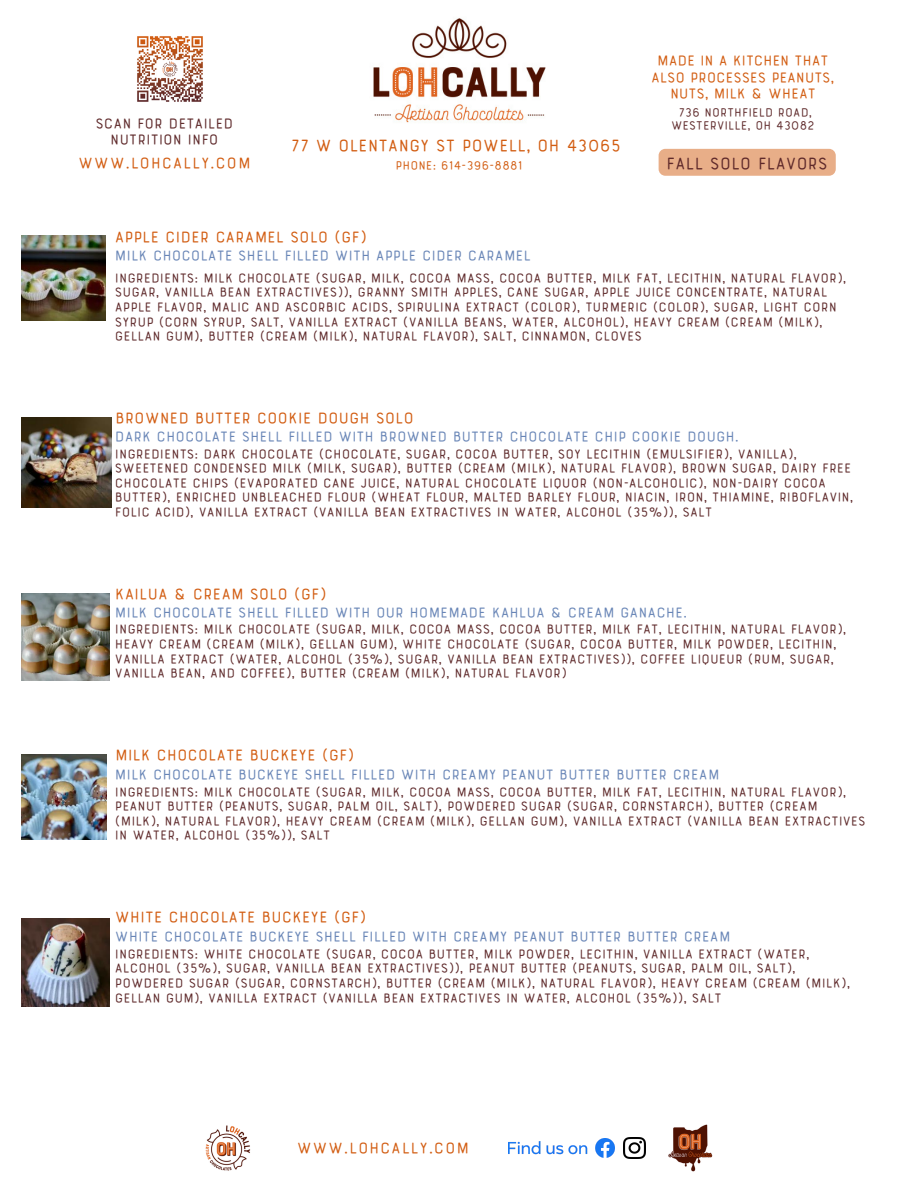
<style>
.page{position:relative;width:918px;height:1188px;background:#fff}
.page>*{position:absolute;margin:0;border:0;box-sizing:border-box;transform-origin:0 0}
.t1{font:700 19.5px "Bourton Line";letter-spacing:-.04em;color:#d25d12}
.t2{font:700 19.5px "Bourton Line";letter-spacing:-.04em;color:#5e292a}
.t3{font:700 18px "Bourton Line";letter-spacing:-.04em;color:#d25d12}
.t4{font:700 18px "Bourton Line";color:#d25d12}
.t5{font:700 16.65px/16.6px "Bourton Line";letter-spacing:-.055em;color:#d25d12;text-align:center}
.t6{font:700 16.65px/16.6px "Bourton Line";letter-spacing:-.04em;color:#5e292a;text-align:center}
.t7{font:700 16.5px "Bourton Line";letter-spacing:-.04em;color:#6986b7}
.t8{font:700 15px/14.7px "Bourton Line";letter-spacing:-.04em;color:#5e292a}
.t9{font:700 13.8px/13.5px "Bourton Line";letter-spacing:-.04em;color:#5e292a;text-align:center}
.t10{font:700 13.8px "Bourton Line";letter-spacing:-.04em;color:#d25d12}
</style>
<div class="page">
<img style="left:373px;top:18px;width:173px;height:105px">
<img style="left:137px;top:36px;width:66px;height:66px">
<img style="left:21px;top:236px;width:85px;height:84px">
<img style="left:21px;top:417px;width:90px;height:90px">
<img style="left:21px;top:593px;width:88px;height:88px">
<img style="left:21px;top:754px;width:86px;height:86px">
<div style="left:659px;top:149px;width:177px;height:27px;background:#e8ae88"></div>
<img style="left:21px;top:918px;width:88px;height:88px">
<img style="left:508px;top:1138px;width:106px;height:19px">
<img style="left:624px;top:1137px;width:21px;height:22px">
<img style="left:205px;top:1125px;width:46px;height:46px">
<img style="left:668px;top:1124px;width:45px;height:48px">
<p class="t6" style="left:95px;top:113px;width:140px">SCAN FOR DETAILED<br>NUTRITION INFO</p>
<p class="t4" style="left:78px;top:153px;width:174px">WWW.LOHCALLY.COM</p>
<p class="t1" style="left:290px;top:134px;width:332px">77 W OLENTANGY ST POWELL, OH 43065</p>
<p class="t10" style="left:395px;top:157px;width:129px">PHONE: 614-396-8881</p>
<p class="t3" style="left:115px;top:226px;width:254px">APPLE CIDER CARAMEL SOLO (GF)</p>
<p class="t7" style="left:115px;top:246px;width:418px">MILK CHOCOLATE SHELL FILLED WITH APPLE CIDER CARAMEL</p>
<p class="t5" style="left:651px;top:51px;width:185px">MADE IN A KITCHEN THAT<br>ALSO PROCESSES PEANUTS,<br>NUTS, MILK &amp; WHEAT</p>
<p class="t9" style="left:671px;top:104px;width:146px">736 NORTHFIELD ROAD,<br>WESTERVILLE, OH 43082</p>
<p class="t2" style="left:666px;top:152px;width:164px">FALL SOLO FLAVORS</p>
<p class="t8" style="left:115px;top:269px;width:733px">INGREDIENTS: MILK CHOCOLATE (SUGAR, MILK, COCOA MASS, COCOA BUTTER, MILK FAT, LECITHIN, NATURAL FLAVOR), SUGAR, VANILLA BEAN EXTRACTIVES)), GRANNY SMITH APPLES, CANE SUGAR, APPLE JUICE CONCENTRATE, NATURAL APPLE FLAVOR, MALIC AND ASCORBIC ACIDS, SPIRULINA EXTRACT (COLOR), TURMERIC (COLOR), SUGAR, LIGHT CORN SYRUP (CORN SYRUP, SALT, VANILLA EXTRACT (VANILLA BEANS, WATER, ALCOHOL), HEAVY CREAM (CREAM (MILK), GELLAN GUM), BUTTER (CREAM (MILK), NATURAL FLAVOR), SALT, CINNAMON, CLOVES</p>
<p class="t3" style="left:115px;top:408px;width:301px">BROWNED BUTTER COOKIE DOUGH SOLO</p>
<p class="t8" style="left:115px;top:445px;width:741px">INGREDIENTS: DARK CHOCOLATE (CHOCOLATE, SUGAR, COCOA BUTTER, SOY LECITHIN (EMULSIFIER), VANILLA), SWEETENED CONDENSED MILK (MILK, SUGAR), BUTTER (CREAM (MILK), NATURAL FLAVOR), BROWN SUGAR, DAIRY FREE CHOCOLATE CHIPS (EVAPORATED CANE JUICE, NATURAL CHOCOLATE LIQUOR (NON-ALCOHOLIC), NON-DAIRY COCOA BUTTER), ENRICHED UNBLEACHED FLOUR (WHEAT FLOUR, MALTED BARLEY FLOUR, NIACIN, IRON, THIAMINE, RIBOFLAVIN, FOLIC ACID), VANILLA EXTRACT (VANILLA BEAN EXTRACTIVES IN WATER, ALCOHOL (35%)), SALT</p>
<p class="t7" style="left:115px;top:427px;width:626px">DARK CHOCOLATE SHELL FILLED WITH BROWNED BUTTER CHOCOLATE CHIP COOKIE DOUGH.</p>
<p class="t3" style="left:115px;top:583px;width:214px">KAILUA &amp; CREAM SOLO (GF)</p>
<p class="t7" style="left:115px;top:603px;width:575px">MILK CHOCOLATE SHELL FILLED WITH OUR HOMEMADE KAHLUA &amp; CREAM GANACHE.</p>
<p class="t8" style="left:115px;top:621px;width:733px">INGREDIENTS: MILK CHOCOLATE (SUGAR, MILK, COCOA MASS, COCOA BUTTER, MILK FAT, LECITHIN, NATURAL FLAVOR), HEAVY CREAM (CREAM (MILK), GELLAN GUM), WHITE CHOCOLATE (SUGAR, COCOA BUTTER, MILK POWDER, LECITHIN, VANILLA EXTRACT (WATER, ALCOHOL (35%), SUGAR, VANILLA BEAN EXTRACTIVES)), COFFEE LIQUEUR (RUM, SUGAR, VANILLA BEAN, AND COFFEE), BUTTER (CREAM (MILK), NATURAL FLAVOR)</p>
<p class="t3" style="left:115px;top:745px;width:241px">MILK CHOCOLATE BUCKEYE (GF)</p>
<p class="t7" style="left:115px;top:764px;width:607px">MILK CHOCOLATE BUCKEYE SHELL FILLED WITH CREAMY PEANUT BUTTER BUTTER CREAM</p>
<p class="t8" style="left:115px;top:783px;width:753px">INGREDIENTS: MILK CHOCOLATE (SUGAR, MILK, COCOA MASS, COCOA BUTTER, MILK FAT, LECITHIN, NATURAL FLAVOR), PEANUT BUTTER (PEANUTS, SUGAR, PALM OIL, SALT), POWDERED SUGAR (SUGAR, CORNSTARCH), BUTTER (CREAM (MILK), NATURAL FLAVOR), HEAVY CREAM (CREAM (MILK), GELLAN GUM), VANILLA EXTRACT (VANILLA BEAN EXTRACTIVES IN WATER, ALCOHOL (35%)), SALT</p>
<p class="t3" style="left:115px;top:907px;width:253px">WHITE CHOCOLATE BUCKEYE (GF)</p>
<p class="t7" style="left:115px;top:927px;width:618px">WHITE CHOCOLATE BUCKEYE SHELL FILLED WITH CREAMY PEANUT BUTTER BUTTER CREAM</p>
<p class="t8" style="left:115px;top:945px;width:737px">INGREDIENTS: WHITE CHOCOLATE (SUGAR, COCOA BUTTER, MILK POWDER, LECITHIN, VANILLA EXTRACT (WATER, ALCOHOL (35%), SUGAR, VANILLA BEAN EXTRACTIVES)), PEANUT BUTTER (PEANUTS, SUGAR, PALM OIL, SALT), POWDERED SUGAR (SUGAR, CORNSTARCH), BUTTER (CREAM (MILK), NATURAL FLAVOR), HEAVY CREAM (CREAM (MILK), GELLAN GUM), VANILLA EXTRACT (VANILLA BEAN EXTRACTIVES IN WATER, ALCOHOL (35%)), SALT</p>
<p class="t4" style="left:296px;top:1137px;width:174px">WWW.LOHCALLY.COM</p>
</div>
